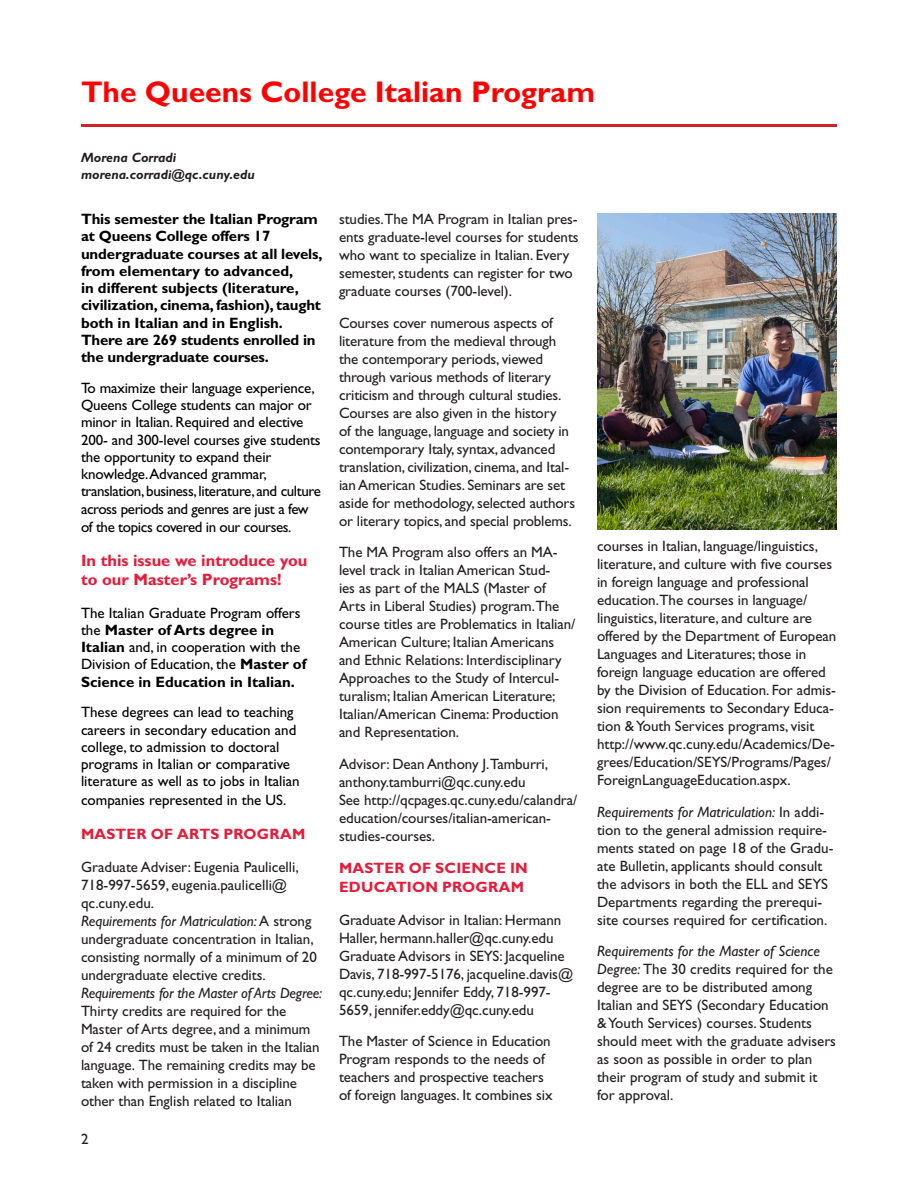
<style>
.page{position:relative;width:918px;height:1188px;background:#fff}
.page>*{position:absolute;margin:0;border:0;box-sizing:border-box;transform-origin:0 0}
.t1{font:700 30px "Gill Sans Std";color:#f00}
.t2{font:700 16.5px/18.9px "Gill Sans Std";color:#e91938}
.t3{font:15px/18px "Gill Sans Std";letter-spacing:-.005em;color:#231f20}
.t4{font:15px/17.2px "Gill Sans Std";letter-spacing:-.01em;color:#000}
.t5{font:700 15px/17.2px "Gill Sans Std";letter-spacing:-.01em;color:#000}
.t6{font:700 15px/18.8px "Gill Sans Std";letter-spacing:.015em;color:#e91938}
.t7{font:italic 700 13.5px/16.5px "Gill Sans Std";color:#231f20}
.s1{font-weight:700}
.s2{font-style:italic}
</style>
<div class="page">
<hr style="left:81px;top:124px;width:756px;height:3px;background:#d1232a">
<img style="left:597px;top:214px;width:240px;height:316px">
<p class="t1" style="left:81px;top:74px;width:516px">The Queens College Italian Program</p>
<p class="t7" style="left:81px;top:149px;width:175px">Morena Corradi morena.corradi@qc.cuny.edu</p>
<p class="t5" style="left:81px;top:210px;width:243px">This semester the Italian Program at Queens College offers 17 undergraduate courses at all levels, from elementary to advanced,<br>in different subjects (literature, civilization, cinema, fashion), taught both in Italian and in English.<br>There are 269 students enrolled in the undergraduate courses.</p>
<p class="t4" style="left:81px;top:379px;width:242px">To maximize their language experience, Queens College students can major or minor in Italian. Required and elective 200- and 300-level courses give students the opportunity to expand their knowledge.Advanced grammar, translation, business, literature, and culture across periods and genres are just a few</p>
<p class="t4" style="left:81px;top:519px;width:212px">of the topics covered in our courses.</p>
<p class="t2" style="left:81px;top:551px;width:228px">In this issue we introduce you to our Master’s Programs!</p>
<p class="t4" style="left:81px;top:604px;width:227px">The Italian Graduate Program offers the <span class="s1">Master of Arts degree in Italian</span> and, in cooperation with the Division of Education, the <span class="s1">Master of Science in Education in Italian.</span></p>
<p class="t4" style="left:81px;top:704px;width:220px">These degrees can lead to teaching careers in secondary education and college, to admission to doctoral programs in Italian or comparative literature as well as to jobs in Italian</p>
<p class="t4" style="left:81px;top:792px;width:207px">companies represented in the US.</p>
<p class="t6" style="left:81px;top:825px;width:226px">MASTER OF ARTS PROGRAM</p>
<p class="t3" style="left:81px;top:858px;width:219px">Graduate Adviser: Eugenia Paulicelli,<br>718-997-5659, eugenia.paulicelli@ qc.cuny.edu.</p>
<p class="t3" style="left:81px;top:912px;width:237px"><span class="s2">Requirements for Matriculation:</span> A strong undergraduate concentration in Italian, consisting normally of a minimum of 20 undergraduate elective credits.</p>
<p class="t3" style="left:81px;top:984px;width:243px"><span class="s2">Requirements for the Master of Arts Degree:<br></span>Thirty credits are required for the Master of Arts degree, and a minimum of 24 credits must be taken in the Italian language. The remaining credits may be taken with permission in a discipline other than English related to Italian</p>
<p class="t3" style="left:81px;top:1130px;width:9px">2</p>
<p class="t3" style="left:339px;top:210px;width:241px">studies.The MA Program in Italian pres&shy;ents graduate-level courses for students who want to specialize in Italian. Every semester, students can register for two graduate courses (700-level).</p>
<p class="t3" style="left:339px;top:314px;width:238px">Courses cover numerous aspects of literature from the medieval through the contemporary periods, viewed through various methods of literary criticism and through cultural studies.<br>Courses are also given in the history<br>of the language, language and society in contemporary Italy, syntax, advanced translation, civilization, cinema, and Ital&shy;ian American Studies. Seminars are set aside for methodology, selected authors or literary topics, and special problems.</p>
<p class="t3" style="left:339px;top:543px;width:238px">The MA Program also offers an MA&shy;level track in Italian American Stud-<br>ies as part of the MALS (Master of Arts in Liberal Studies) program.The course titles are Problematics in Italian/ American Culture; Italian Americans and Ethnic Relations: Interdisciplinary Approaches to the Study of Intercul&shy;turalism; Italian American Literature; Italian/American Cinema: Production and Representation.</p>
<p class="t3" style="left:339px;top:755px;width:211px">Advisor: Dean Anthony J.Tamburri, anthony.tamburri@qc.cuny.edu</p>
<p class="t3" style="left:339px;top:791px;width:240px">See http://qcpages.qc.cuny.edu/calandra/ education/courses/italian-american&shy;studies-courses.</p>
<p class="t6" style="left:339px;top:858px;width:190px">MASTER OF SCIENCE IN<br>EDUCATION PROGRAM</p>
<p class="t3" style="left:339px;top:911px;width:224px">Graduate Advisor in Italian: Hermann<br>Haller, hermann.haller@qc.cuny.edu</p>
<p class="t3" style="left:339px;top:947px;width:236px">Graduate Advisors in SEYS: Jacqueline Davis, 718-997-5176, jacqueline.davis@ qc.cuny.edu; Jennifer Eddy, 718-997- 5659, jennifer.eddy@qc.cuny.edu</p>
<p class="t3" style="left:339px;top:1032px;width:215px">The Master of Science in Education Program responds to the needs of teachers and prospective teachers of foreign languages. It combines six</p>
<p class="t3" style="left:597px;top:537px;width:241px">courses in Italian, language/linguistics, literature, and culture with five courses in foreign language and professional education.The courses in language/ linguistics, literature, and culture are offered by the Department of European Languages and Literatures; those in foreign language education are offered by the Division of Education. For admis&shy;sion requirements to Secondary Educa&shy;tion &amp; Youth Services programs, visit</p>
<p class="t3" style="left:597px;top:735px;width:240px">http://www.qc.cuny.edu/Academics/De&shy;grees/Education/SEYS/Programs/Pages/<br>ForeignLanguageEducation.aspx.</p>
<p class="t3" style="left:597px;top:803px;width:238px"><span class="s2">Requirements for Matriculation:</span> In addi&shy;tion to the general admission require&shy;ments stated on page 18 of the Gradu&shy;ate Bulletin, applicants should consult the advisors in both the ELL and SEYS Departments regarding the prerequi&shy;site courses required for certification.</p>
<p class="t3" style="left:597px;top:942px;width:241px"><span class="s2">Requirements for the Master of Science Degree:</span> The 30 credits required for the degree are to be distributed among Italian and SEYS (Secondary Education &amp; Youth Services) courses. Students should meet with the graduate advisers as soon as possible in order to plan their program of study and submit it for approval.</p>
</div>
